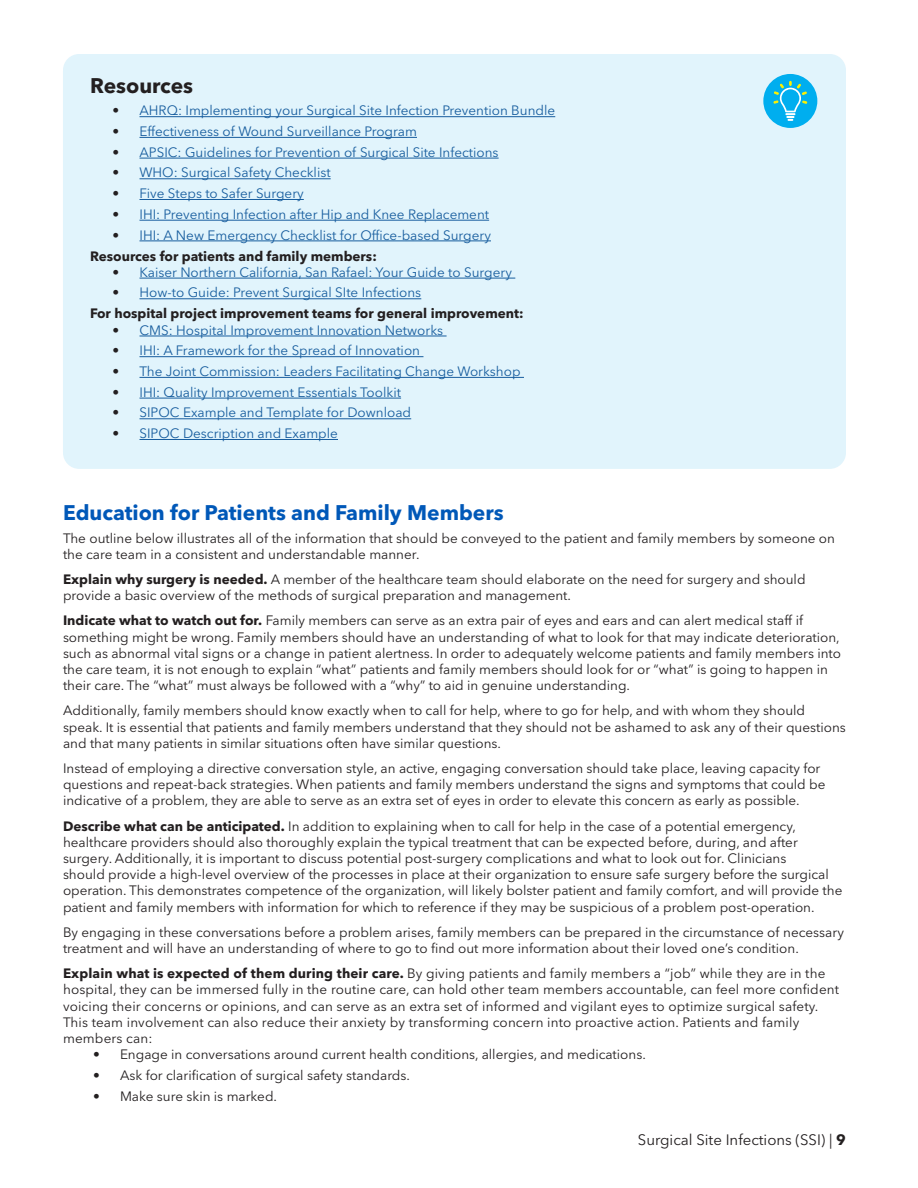
<style>
.page{position:relative;width:918px;height:1188px;background:#fff}
.page>*{position:absolute;margin:0;border:0;box-sizing:border-box;transform-origin:0 0}
.Heading_1{font:700 21px "Avenir Next LT Pro";color:#0058b8}
.PI_Footer{font:700 21px "Avenir Next LT Pro";color:#231f20}
.t1{font:15px "Avenir Next LT Pro";color:#231f20}
.Body_text{font:13.5px/16.2px "Avenir Next LT Pro";color:#231f20}
.t2{font:13.5px "Avenir Next LT Pro";color:#175d9e}
.Body_into_bullets{font:13.5px/16.2px "Avenir Next LT Pro";letter-spacing:.01em;color:#231f20}
.Highlight_Header{font:700 13.5px "Avenir Next LT Pro";color:#231f20}
.s1{color:#231f20}
.s2{font-weight:700}
</style>
<div class="page">
<div style="left:63px;top:54px;width:783px;height:415px;background:#e1f4fc;border-radius:16px"></div>
<hr style="left:140px;top:116px;width:415px;height:1px;background:#175d9e">
<hr style="left:140px;top:137px;width:277px;height:1px;background:#175d9e">
<hr style="left:140px;top:158px;width:359px;height:1px;background:#175d9e">
<hr style="left:140px;top:178px;width:191px;height:1px;background:#175d9e">
<hr style="left:140px;top:199px;width:164px;height:1px;background:#175d9e">
<hr style="left:140px;top:220px;width:349px;height:1px;background:#175d9e">
<hr style="left:140px;top:241px;width:351px;height:1px;background:#175d9e">
<hr style="left:140px;top:278px;width:375px;height:1px;background:#175d9e">
<hr style="left:140px;top:298px;width:281px;height:1px;background:#175d9e">
<hr style="left:140px;top:336px;width:307px;height:1px;background:#175d9e">
<hr style="left:140px;top:356px;width:283px;height:1px;background:#175d9e">
<hr style="left:140px;top:377px;width:384px;height:1px;background:#175d9e">
<hr style="left:140px;top:398px;width:261px;height:1px;background:#175d9e">
<hr style="left:140px;top:418px;width:271px;height:1px;background:#175d9e">
<hr style="left:140px;top:439px;width:198px;height:1px;background:#175d9e">
<div style="left:763px;top:74px;width:54px;height:54px;background:#00aeef;border-radius:50%"></div>
<svg style="left:773px;top:81px;width:35px;height:40px"></svg>
<p class="PI_Footer" style="left:90px;top:73px;width:105px">Resources</p>
<p class="t2" style="left:112px;top:103px;width:444px"><span class="s1">•</span> AHRQ: Implementing your Surgical Site Infection Prevention Bundle</p>
<p class="t2" style="left:112px;top:123px;width:306px"><span class="s1">•</span> Effectiveness of Wound Surveillance Program</p>
<p class="t2" style="left:112px;top:144px;width:388px"><span class="s1">•</span> APSIC: Guidelines for Prevention of Surgical Site Infections</p>
<p class="t2" style="left:112px;top:165px;width:220px"><span class="s1">•</span> WHO: Surgical Safety Checklist</p>
<p class="t2" style="left:112px;top:185px;width:193px"><span class="s1">•</span> Five Steps to Safer Surgery</p>
<p class="t2" style="left:112px;top:206px;width:378px"><span class="s1">•</span> IHI: Preventing Infection after Hip and Knee Replacement</p>
<p class="t2" style="left:112px;top:227px;width:380px"><span class="s1">•</span> IHI: A New Emergency Checklist for Office-based Surgery</p>
<p class="Highlight_Header" style="left:90px;top:248px;width:288px">Resources for patients and family members:</p>
<p class="t2" style="left:112px;top:264px;width:401px"><span class="s1">•</span> Kaiser Northern California, San Rafael: Your Guide to Surgery</p>
<p class="t2" style="left:112px;top:285px;width:310px"><span class="s1">•</span> How-to Guide: Prevent Surgical SIte Infections</p>
<p class="Highlight_Header" style="left:90px;top:305px;width:435px">For hospital project improvement teams for general improvement:</p>
<p class="t2" style="left:112px;top:322px;width:332px"><span class="s1">•</span> CMS: Hospital Improvement Innovation Networks</p>
<p class="t2" style="left:112px;top:343px;width:309px"><span class="s1">•</span> IHI: A Framework for the Spread of Innovation</p>
<p class="t2" style="left:112px;top:363px;width:410px"><span class="s1">•</span> The Joint Commission: Leaders Facilitating Change Workshop</p>
<p class="t2" style="left:112px;top:384px;width:290px"><span class="s1">•</span> IHI: Quality Improvement Essentials Toolkit</p>
<p class="t2" style="left:112px;top:405px;width:300px"><span class="s1">•</span> SIPOC Example and Template for Download</p>
<p class="t2" style="left:112px;top:425px;width:227px"><span class="s1">•</span> SIPOC Description and Example</p>
<p class="Heading_1" style="left:63px;top:500px;width:442px">Education for Patients and Family Members</p>
<p class="Body_text" style="left:63px;top:530px;width:774px">The outline below illustrates all of the information that should be conveyed to the patient and family members by someone on the care team in a consistent and understandable manner.</p>
<p class="Body_text" style="left:63px;top:571px;width:744px"><span class="s2">Explain why surgery is needed.</span> A member of the healthcare team should elaborate on the need for surgery and should provide a basic overview of the methods of surgical preparation and management.</p>
<p class="Body_text" style="left:63px;top:613px;width:780px"><span class="s2">Indicate what to watch out for.</span> Family members can serve as an extra pair of eyes and ears and can alert medical staff if something might be wrong. Family members should have an understanding of what to look for that may indicate deterioration, such as abnormal vital signs or a change in patient alertness. In order to adequately welcome patients and family members into the care team, it is not enough to explain “what” patients and family members should look for or “what” is going to happen in their care. The “what” must always be followed with a “why” to aid in genuine understanding.</p>
<p class="Body_text" style="left:63px;top:703px;width:784px">Additionally, family members should know exactly when to call for help, where to go for help, and with whom they should speak. It is essential that patients and family members understand that they should not be ashamed to ask any of their questions and that many patients in similar situations often have similar questions.</p>
<p class="Body_text" style="left:63px;top:760px;width:764px">Instead of employing a directive conversation style, an active, engaging conversation should take place, leaving capacity for questions and repeat-back strategies. When patients and family members understand the signs and symptoms that could be indicative of a problem, they are able to serve as an extra set of eyes in order to elevate this concern as early as possible.</p>
<p class="Body_text" style="left:63px;top:818px;width:781px"><span class="s2">Describe what can be anticipated.</span> In addition to explaining when to call for help in the case of a potential emergency, healthcare providers should also thoroughly explain the typical treatment that can be expected before, during, and after surgery. Additionally, it is important to discuss potential post-surgery complications and what to look out for. Clinicians<br>should provide a high-level overview of the processes in place at their organization to ensure safe surgery before the surgical operation. This demonstrates competence of the organization, will likely bolster patient and family comfort, and will provide the patient and family members with information for which to reference if they may be suspicious of a problem post-operation.</p>
<p class="Body_text" style="left:63px;top:924px;width:782px">By engaging in these conversations before a problem arises, family members can be prepared in the circumstance of necessary treatment and will have an understanding of where to go to find out more information about their loved one’s condition.</p>
<p class="Body_into_bullets" style="left:63px;top:965px;width:778px"><span class="s2">Explain what is expected of them during their care.</span> By giving patients and family members a “job” while they are in the hospital, they can be immersed fully in the routine care, can hold other team members accountable, can feel more confident voicing their concerns or opinions, and can serve as an extra set of informed and vigilant eyes to optimize surgical safety.<br>This team involvement can also reduce their anxiety by transforming concern into proactive action. Patients and family members can:</p>
<p class="Body_text" style="left:93px;top:1046px;width:554px">• Engage in conversations around current health conditions, allergies, and medications.</p>
<p class="Body_text" style="left:93px;top:1067px;width:319px">• Ask for clarification of surgical safety standards.</p>
<p class="Body_text" style="left:93px;top:1088px;width:186px">• Make sure skin is marked.</p>
<p class="t1" style="left:638px;top:1131px;width:210px">Surgical Site Infections (SSI) | <span class="s2">9</span></p>
</div>
